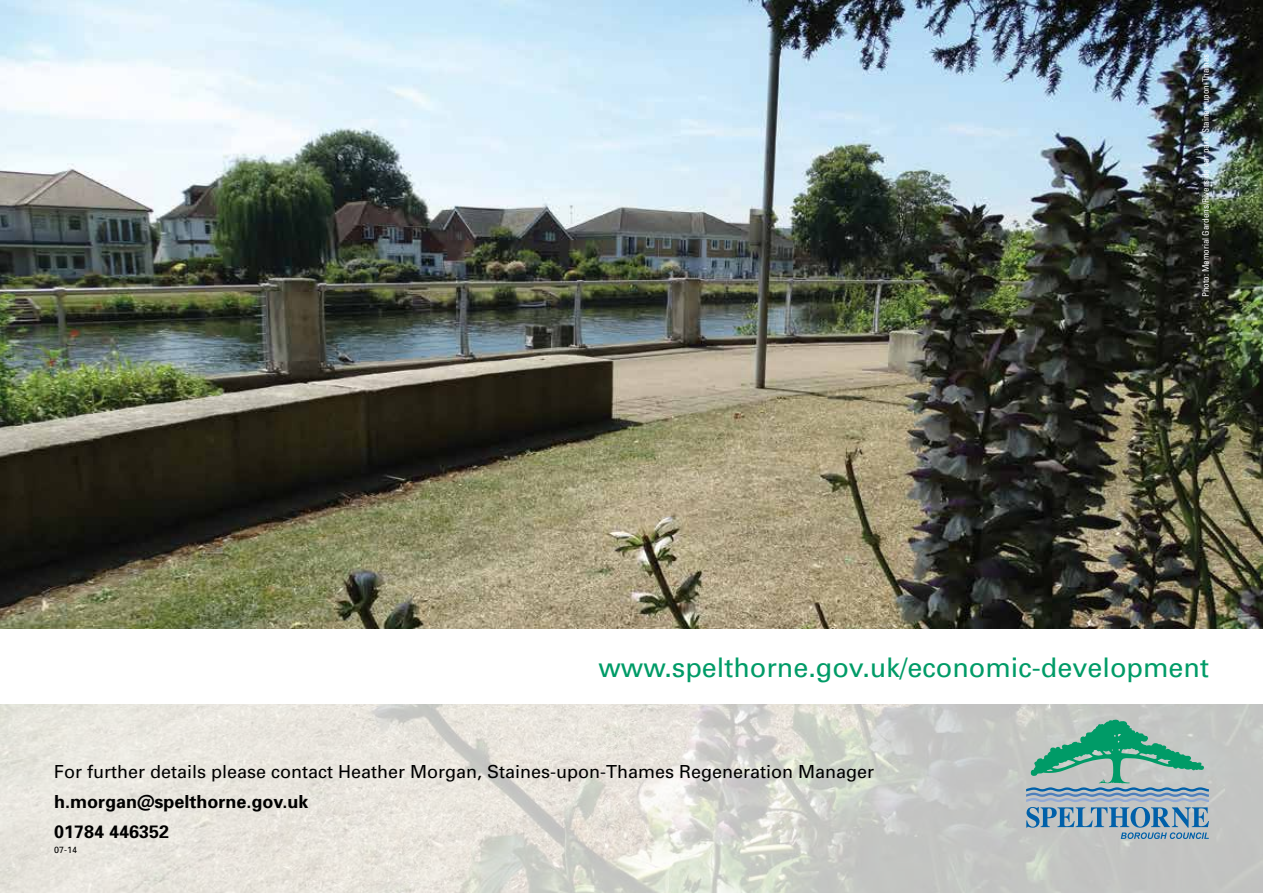
<style>
.page{position:relative;width:1263px;height:893px;background:#fff}
.page>*{position:absolute;margin:0;border:0;box-sizing:border-box;transform-origin:0 0}
.t1{font:27px "Univers";color:#009b67}
.t2{font:18px "Univers";color:#000}
.t3{font:700 18px/30.2px "Univers";color:#000}
.t4{font:condensed 9px "Univers";color:#fff}
.t5{font:9px "Univers";color:#000}
</style>
<div class="page">
<img style="left:0;top:0;width:1263px;height:629px">
<svg style="left:0;top:704px;width:1263px;height:189px;background:#dbdad4"></svg>
<svg style="left:1026px;top:719px;width:183px;height:120px;background:#8ab2b1"></svg>
<p class="t4" style="left:1200px;top:297px;width:245px;rotate:-90deg">Photo: Memorial Gardens/Riverside car park, Staines-upon-Thames</p>
<h1 class="t1" style="left:598px;top:651px;width:612px">www.spelthorne.gov.uk/economic-development</h1>
<p class="t2" style="left:54px;top:760px;width:822px">For further details please contact Heather Morgan, Staines-upon-Thames Regeneration Manager</p>
<p class="t3" style="left:54px;top:786px;width:256px">h.morgan@spelthorne.gov.uk<br>01784 446352</p>
<p class="t5" style="left:54px;top:845px;width:25px">07-14</p>
</div>
